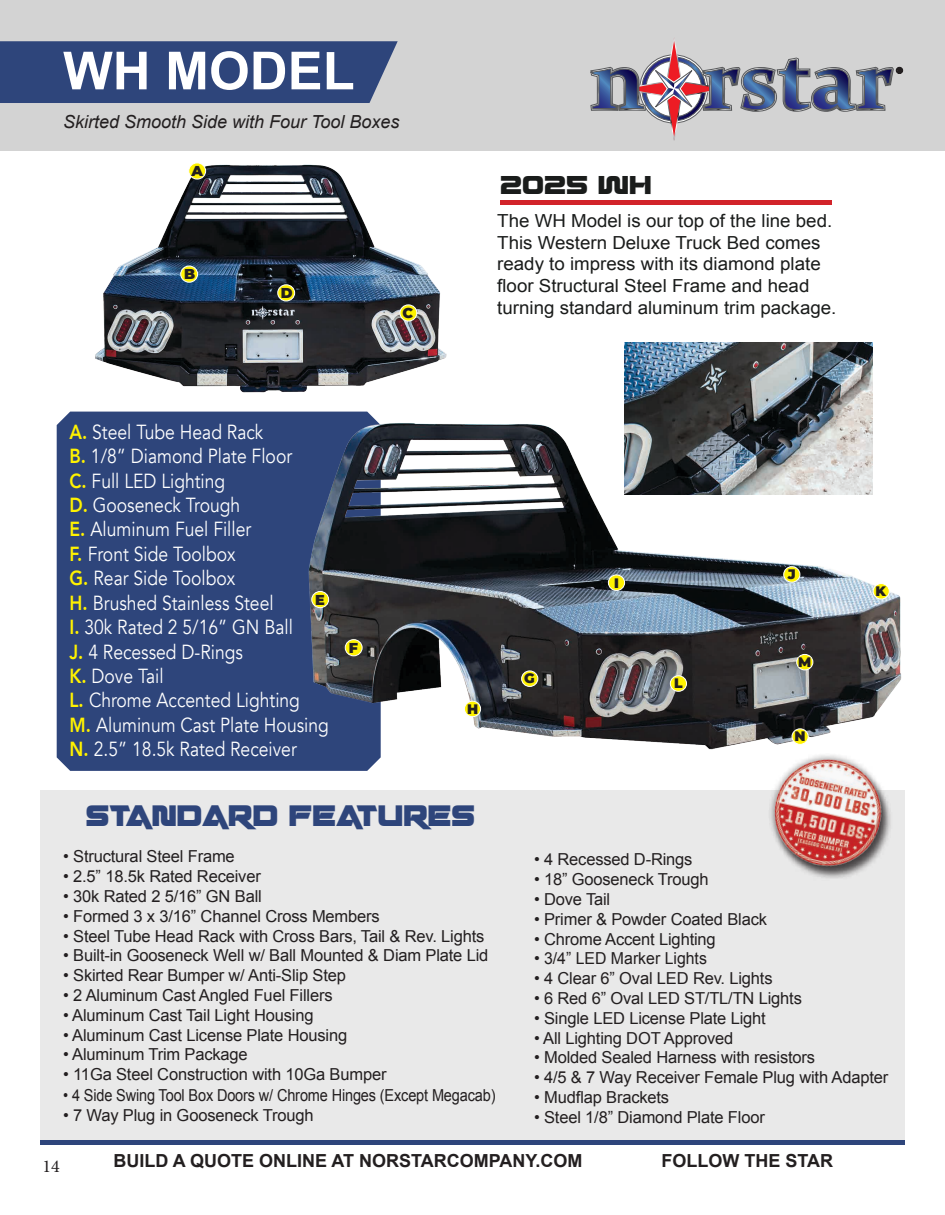
<style>
.page{position:relative;width:945px;height:1215px;background:#fff}
.page>*{position:absolute;margin:0;border:0;box-sizing:border-box;transform-origin:0 0}
.t1{font:700 52.5px "Arial";color:#fff}
.t2{font:700 46.35px "Quark Storm";color:#2e457b;scale:.79 1}
.t3{font:40.5px "Quark Storm Expanded";color:#1a1c1b;scale:.69 1}
.t4{font:20.4px "Avenir";color:#fff;scale:.86 1}
.t5{font:18px/21.6px "Arial";color:#1a1c1b;scale:1.04 1}
.t6{font:700 18px "Arial";color:#231f20}
.t7{font:italic 18px "Arial";color:#231f20}
.t8{font:18px "Minion Pro";color:#231f20}
.t9{font:16.5px "Arial";letter-spacing:-.01em;color:#231f20}
.t10{font:16.5px "Arial";letter-spacing:-.01em;color:#231f20;scale:.88 1}
.t11{font:900 14.4px "Montserrat";color:#231f20}
.t12{font:900 13.8px "Montserrat";color:#231f20}
.s1{font-weight:800;color:#fff200}
</style>
<div class="page">
<div style="left:40px;top:790px;width:864px;height:351px;background:#e9e9e9"></div>
<div style="left:0;top:0;width:945px;height:150px;background:#d3d3d3"></div>
<div style="left:0;top:41px;width:398px;height:62px;background:#2e457b"></div>
<img style="left:86px;top:150px;width:375px;height:262px">
<div style="left:500px;top:200px;width:332px;height:5px;background:#d2232a"></div>
<img style="left:625px;top:342px;width:248px;height:59px">
<img style="left:770px;top:765px;width:121px;height:113px">
<svg style="left:590px;top:41px;width:313px;height:99px"></svg>
<hr style="left:40px;top:1141px;width:864px;height:4px;background:#2e457b">
<div style="left:57px;top:412px;width:316px;height:359px;background:#2e457b"></div>
<img style="left:292px;top:401px;width:610px;height:364px">
<div style="left:189px;top:163px;width:17px;height:16px;background:#fff200;border-radius:50%"></div>
<div style="left:189px;top:163px;width:17px;height:16px;border:1px solid #fff;border-radius:50%"></div>
<div style="left:181px;top:266px;width:17px;height:16px;background:#fff200;border-radius:50%"></div>
<div style="left:181px;top:266px;width:17px;height:16px;border:1px solid #fff;border-radius:50%"></div>
<div style="left:400px;top:305px;width:17px;height:16px;background:#fff200;border-radius:50%"></div>
<div style="left:400px;top:305px;width:17px;height:16px;border:1px solid #fff;border-radius:50%"></div>
<div style="left:278px;top:285px;width:17px;height:16px;background:#fff200;border-radius:50%"></div>
<div style="left:278px;top:285px;width:17px;height:16px;border:1px solid #fff;border-radius:50%"></div>
<div style="left:345px;top:640px;width:17px;height:16px;background:#fff200;border-radius:50%"></div>
<div style="left:345px;top:639px;width:17px;height:17px;border:1px solid #fff;border-radius:50%"></div>
<div style="left:312px;top:591px;width:17px;height:17px;background:#fff200;border-radius:50%"></div>
<div style="left:312px;top:591px;width:17px;height:17px;border:1px solid #fff;border-radius:50%"></div>
<div style="left:522px;top:671px;width:16px;height:15px;background:#fff200;border-radius:50%"></div>
<div style="left:521px;top:671px;width:17px;height:16px;border:1px solid #fff;border-radius:50%"></div>
<div style="left:464px;top:701px;width:17px;height:16px;background:#fff200;border-radius:50%"></div>
<div style="left:464px;top:701px;width:17px;height:16px;border:1px solid #fff;border-radius:50%"></div>
<div style="left:608px;top:575px;width:17px;height:15px;background:#fff200;border-radius:50%"></div>
<div style="left:608px;top:575px;width:17px;height:16px;border:1px solid #fff;border-radius:50%"></div>
<div style="left:784px;top:567px;width:16px;height:15px;background:#fff200;border-radius:50%"></div>
<div style="left:784px;top:566px;width:16px;height:16px;border:1px solid #fff;border-radius:50%"></div>
<div style="left:873px;top:584px;width:16px;height:15px;background:#fff200;border-radius:50%"></div>
<div style="left:873px;top:583px;width:16px;height:16px;border:1px solid #fff;border-radius:50%"></div>
<div style="left:670px;top:676px;width:17px;height:15px;background:#fff200;border-radius:50%"></div>
<div style="left:670px;top:676px;width:17px;height:16px;border:1px solid #fff;border-radius:50%"></div>
<div style="left:797px;top:654px;width:16px;height:16px;background:#fff200;border-radius:50%"></div>
<div style="left:797px;top:654px;width:16px;height:16px;border:1px solid #fff;border-radius:50%"></div>
<div style="left:792px;top:729px;width:16px;height:15px;background:#fff200;border-radius:50%"></div>
<div style="left:792px;top:729px;width:16px;height:16px;border:1px solid #fff;border-radius:50%"></div>
<p class="t1" style="left:63px;top:36px;width:293px">WH MODEL</p>
<p class="t7" style="left:63px;top:110px;width:338px">Skirted Smooth Side with Four Tool Boxes</p>
<p class="t11" style="left:191px;top:161px;width:13px">A</p>
<p class="t11" style="left:184px;top:265px;width:13px">B</p>
<p class="t11" style="left:281px;top:283px;width:13px">D</p>
<p class="t11" style="left:403px;top:303px;width:12px">C</p>
<p class="t3" style="left:500px;top:169px;width:221px">2025 WH</p>
<p class="t5" style="left:497px;top:210px;width:324px">The WH Model is our top of the line bed.<br>This Western Deluxe Truck Bed comes ready to impress with its diamond plate floor Structural Steel Frame and head</p>
<p class="t5" style="left:497px;top:297px;width:328px">turning standard aluminum trim package.</p>
<p class="t4" style="left:70px;top:420px;width:227px"><span class="s1">A.</span> Steel Tube Head Rack</p>
<p class="t4" style="left:70px;top:444px;width:260px"><span class="s1">B.</span> 1/8” Diamond Plate Floor</p>
<p class="t4" style="left:70px;top:468px;width:183px"><span class="s1">C.</span> Full LED Lighting</p>
<p class="t4" style="left:70px;top:493px;width:200px"><span class="s1">D.</span> Gooseneck Trough</p>
<p class="t4" style="left:70px;top:517px;width:213px"><span class="s1">E.</span> Aluminum Fuel Filler</p>
<p class="t4" style="left:70px;top:542px;width:195px"><span class="s1">F.</span> Front Side Toolbox</p>
<p class="t4" style="left:70px;top:566px;width:194px"><span class="s1">G.</span> Rear Side Toolbox</p>
<p class="t4" style="left:70px;top:591px;width:239px"><span class="s1">H.</span> Brushed Stainless Steel</p>
<p class="t4" style="left:70px;top:615px;width:261px"><span class="s1">I.</span> 30k Rated 2 5/16” GN Ball</p>
<p class="t4" style="left:70px;top:639px;width:203px"><span class="s1">J.</span> 4 Recessed D-Rings</p>
<p class="t4" style="left:70px;top:664px;width:111px"><span class="s1">K.</span> Dove Tail</p>
<p class="t4" style="left:70px;top:688px;width:270px"><span class="s1">L.</span> Chrome Accented Lighting</p>
<p class="t4" style="left:70px;top:713px;width:303px"><span class="s1">M.</span> Aluminum Cast Plate Housing</p>
<p class="t4" style="left:70px;top:737px;width:266px"><span class="s1">N.</span> 2.5” 18.5k Rated Receiver</p>
<p class="t11" style="left:315px;top:590px;width:11px">E</p>
<p class="t11" style="left:349px;top:638px;width:11px">F</p>
<p class="t12" style="left:467px;top:700px;width:13px">H</p>
<p class="t2" style="left:86px;top:798px;width:494px">STANDARD FEATURES</p>
<p class="t12" style="left:524px;top:669px;width:12px">G</p>
<p class="t12" style="left:614px;top:573px;width:6px">I</p>
<p class="t12" style="left:674px;top:674px;width:10px">L</p>
<p class="t12" style="left:788px;top:565px;width:9px">J</p>
<p class="t12" style="left:798px;top:653px;width:15px">M</p>
<p class="t12" style="left:794px;top:727px;width:13px">N</p>
<p class="t12" style="left:875px;top:582px;width:12px">K</p>
<p class="t9" style="left:63px;top:846px;width:173px">• Structural Steel Frame</p>
<p class="t9" style="left:63px;top:866px;width:199px">• 2.5” 18.5k Rated Receiver</p>
<p class="t9" style="left:63px;top:885px;width:200px">• 30k Rated 2 5/16” GN Ball</p>
<p class="t9" style="left:63px;top:905px;width:318px">• Formed 3 x 3/16” Channel Cross Members</p>
<p class="t9" style="left:63px;top:925px;width:423px">• Steel Tube Head Rack with Cross Bars, Tail &amp; Rev. Lights</p>
<p class="t9" style="left:63px;top:945px;width:427px">• Built-in Gooseneck Well w/ Ball Mounted &amp; Diam Plate Lid</p>
<p class="t9" style="left:63px;top:965px;width:284px">• Skirted Rear Bumper w/ Anti-Slip Step</p>
<p class="t9" style="left:63px;top:984px;width:271px">• 2 Aluminum Cast Angled Fuel Fillers</p>
<p class="t9" style="left:63px;top:1004px;width:252px">• Aluminum Cast Tail Light Housing</p>
<p class="t9" style="left:63px;top:1024px;width:286px">• Aluminum Cast License Plate Housing</p>
<p class="t9" style="left:63px;top:1044px;width:186px">• Aluminum Trim Package</p>
<p class="t9" style="left:63px;top:1064px;width:325px">• 11Ga Steel Construction with 10Ga Bumper</p>
<p class="t10" style="left:63px;top:1085px;width:493px">• 4 Side Swing Tool Box Doors w/ Chrome Hinges (Except Megacab)</p>
<p class="t9" style="left:63px;top:1104px;width:252px">• 7 Way Plug in Gooseneck Trough</p>
<p class="t9" style="left:534px;top:849px;width:160px">• 4 Recessed D-Rings</p>
<p class="t9" style="left:534px;top:869px;width:176px">• 18” Gooseneck Trough</p>
<p class="t9" style="left:534px;top:888px;width:78px">• Dove Tail</p>
<p class="t9" style="left:534px;top:908px;width:234px">• Primer &amp; Powder Coated Black</p>
<p class="t9" style="left:534px;top:928px;width:183px">• Chrome Accent Lighting</p>
<p class="t9" style="left:534px;top:948px;width:174px">• 3/4” LED Marker Lights</p>
<p class="t9" style="left:534px;top:968px;width:240px">• 4 Clear 6” Oval LED Rev. Lights</p>
<p class="t9" style="left:534px;top:987px;width:269px">• 6 Red 6” Oval LED ST/TL/TN Lights</p>
<p class="t9" style="left:534px;top:1007px;width:233px">• Single LED License Plate Light</p>
<p class="t9" style="left:534px;top:1027px;width:201px">• All Lighting DOT Approved</p>
<p class="t9" style="left:534px;top:1047px;width:283px">• Molded Sealed Harness with resistors</p>
<p class="t9" style="left:534px;top:1067px;width:356px">• 4/5 &amp; 7 Way Receiver Female Plug with Adapter</p>
<p class="t9" style="left:534px;top:1086px;width:137px">• Mudflap Brackets</p>
<p class="t9" style="left:534px;top:1106px;width:232px">• Steel 1/8” Diamond Plate Floor</p>
<p class="t8" style="left:43px;top:1154px;width:19px">14</p>
<p class="t6" style="left:113px;top:1149px;width:470px">BUILD A QUOTE ONLINE AT NORSTARCOMPANY.COM</p>
<p class="t6" style="left:662px;top:1149px;width:173px">FOLLOW THE STAR</p>
</div>
